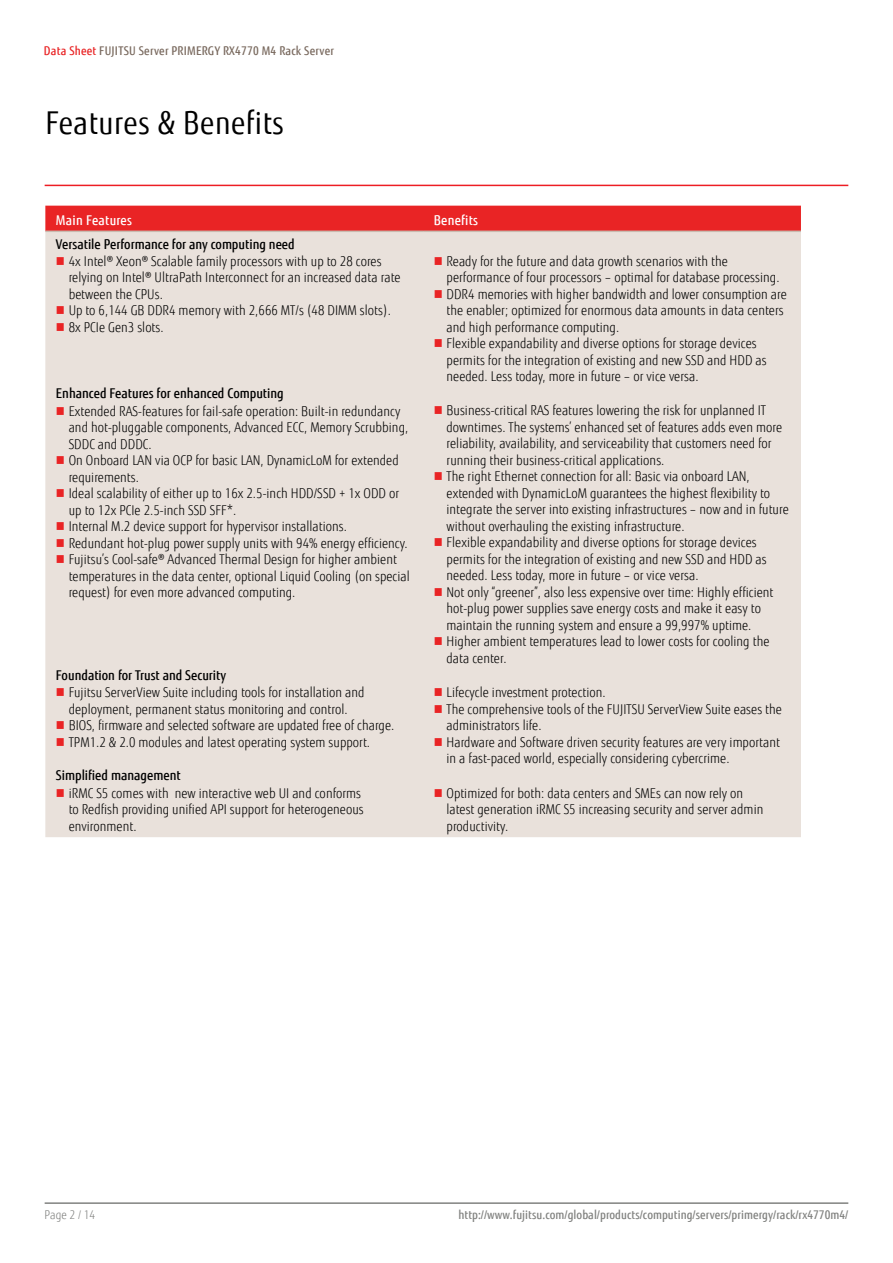
<style>
.page{position:relative;width:893px;height:1263px;background:#fff}
.page>*{position:absolute;margin:0;border:0;box-sizing:border-box;transform-origin:0 0}
.t1{font:31.5px "Fujitsu Sans";letter-spacing:.02em;color:#000;scale:.9 1}
.t2{font:300 13.5px/16.5px "Fujitsu Sans";letter-spacing:.005em;color:#000;scale:.9 1}
.t3{font:500 13.5px "Fujitsu Sans";color:#000;scale:.9 1}
.t4{font:500 13.5px "Fujitsu Sans";letter-spacing:.02em;color:#fff;scale:.9 1}
.t5{font:500 12px "Fujitsu Sans";letter-spacing:.005em;color:#818280;scale:.9 1}
.t6{font:500 12px "Fujitsu Sans";letter-spacing:.02em;color:#79695e;scale:.9 1}
.t7{font:300 12px "Fujitsu Sans";letter-spacing:.005em;color:#818280;scale:.9 1}
.s1{color:#e92425}
</style>
<div class="page">
<hr style="left:45px;top:1202px;width:803px;height:2px;background:#818280">
<div style="left:45px;top:206px;width:756px;height:25px;background:#e92425"></div>
<div style="left:45px;top:232px;width:756px;height:605px;background:#e9e1db"></div>
<hr style="left:45px;top:231px;width:378px;height:1px;background:#c9bbb0">
<hr style="left:423px;top:231px;width:378px;height:1px;background:#c9bbb0">
<hr style="left:45px;top:185px;width:803px;height:1px;background:#ed1d24">
<svg style="left:57px;top:257px;width:7px;height:8px"></svg>
<svg style="left:57px;top:306px;width:7px;height:8px"></svg>
<svg style="left:57px;top:323px;width:7px;height:8px"></svg>
<svg style="left:435px;top:257px;width:7px;height:8px"></svg>
<svg style="left:435px;top:290px;width:7px;height:8px"></svg>
<svg style="left:435px;top:339px;width:7px;height:8px"></svg>
<svg style="left:57px;top:407px;width:7px;height:7px"></svg>
<svg style="left:57px;top:456px;width:7px;height:8px"></svg>
<svg style="left:57px;top:489px;width:7px;height:8px"></svg>
<svg style="left:57px;top:522px;width:7px;height:8px"></svg>
<svg style="left:57px;top:539px;width:7px;height:7px"></svg>
<svg style="left:57px;top:555px;width:7px;height:8px"></svg>
<svg style="left:435px;top:407px;width:7px;height:7px"></svg>
<svg style="left:435px;top:473px;width:7px;height:7px"></svg>
<svg style="left:435px;top:538px;width:7px;height:8px"></svg>
<svg style="left:435px;top:588px;width:7px;height:8px"></svg>
<svg style="left:435px;top:637px;width:7px;height:8px"></svg>
<svg style="left:57px;top:688px;width:7px;height:8px"></svg>
<svg style="left:57px;top:721px;width:7px;height:8px"></svg>
<svg style="left:57px;top:738px;width:7px;height:8px"></svg>
<svg style="left:435px;top:688px;width:7px;height:8px"></svg>
<svg style="left:435px;top:705px;width:7px;height:8px"></svg>
<svg style="left:435px;top:738px;width:7px;height:8px"></svg>
<svg style="left:57px;top:789px;width:7px;height:8px"></svg>
<svg style="left:435px;top:789px;width:7px;height:8px"></svg>
<p class="t6" style="left:44px;top:43px;width:324px"><span class="s1">Data Sheet</span> FUJITSU Server PRIMERGY RX4770 M4 Rack Server</p>
<h1 class="t1" style="left:45px;top:104px;width:267px">Features &amp; Benefits</h1>
<p class="t4" style="left:56px;top:212px;width:86px">Main Features</p>
<p class="t4" style="left:434px;top:212px;width:51px">Benefits</p>
<p class="t3" style="left:56px;top:235px;width:267px">Versatile Performance for any computing need</p>
<p class="t2" style="left:69px;top:253px;width:370px">4x Intel® Xeon® Scalable family processors with up to 28 cores relying on Intel® UltraPath Interconnect for an increased data rate between the CPUs.<br>Up to 6,144 GB DDR4 memory with 2,666 MT/s (48 DIMM slots).<br>8x PCIe Gen3 slots.</p>
<p class="t2" style="left:447px;top:253px;width:380px">Ready for the future and data growth scenarios with the performance of four processors – optimal for database processing.<br>DDR4 memories with higher bandwidth and lower consumption are the enabler; optimized for enormous data amounts in data centers and high performance computing.<br>Flexible expandability and diverse options for storage devices permits for the integration of existing and new SSD and HDD as needed. Less today, more in future – or vice versa.</p>
<p class="t3" style="left:56px;top:385px;width:255px">Enhanced Features for enhanced Computing</p>
<p class="t2" style="left:69px;top:403px;width:380px">Extended RAS-features for fail-safe operation: Built-in redundancy and hot-pluggable components, Advanced ECC, Memory Scrubbing, SDDC and DDDC.<br>On Onboard LAN via OCP for basic LAN, DynamicLoM for extended requirements.<br>Ideal scalability of either up to 16x 2.5-inch HDD/SSD + 1x ODD or up to 12x PCIe 2.5-inch SSD SFF*.<br>Internal M.2 device support for hypervisor installations.<br>Redundant hot-plug power supply units with 94% energy efficiency.<br>Fujitsu’s Cool-safe® Advanced Thermal Design for higher ambient temperatures in the data center, optional Liquid Cooling (on special request) for even more advanced computing.</p>
<p class="t2" style="left:447px;top:403px;width:382px">Business-critical RAS features lowering the risk for unplanned IT downtimes. The systems’ enhanced set of features adds even more reliability, availability, and serviceability that customers need for running their business-critical applications.<br>The right Ethernet connection for all: Basic via onboard LAN, extended with DynamicLoM guarantees the highest flexibility to integrate the server into existing infrastructures – now and in future without overhauling the existing infrastructure.<br>Flexible expandability and diverse options for storage devices permits for the integration of existing and new SSD and HDD as needed. Less today, more in future – or vice versa.<br>Not only “greener”, also less expensive over time: Highly efficient hot-plug power supplies save energy costs and make it easy to maintain the running system and ensure a 99,997% uptime.<br>Higher ambient temperatures lead to lower costs for cooling the data center.</p>
<p class="t3" style="left:56px;top:667px;width:191px">Foundation for Trust and Security</p>
<p class="t2" style="left:69px;top:684px;width:363px">Fujitsu ServerView Suite including tools for installation and deployment, permanent status monitoring and control.<br>BIOS, firmware and selected software are updated free of charge.<br>TPM1.2 &amp; 2.0 modules and latest operating system support.</p>
<p class="t2" style="left:447px;top:684px;width:374px">Lifecycle investment protection.<br>The comprehensive tools of the FUJITSU ServerView Suite eases the administrators life.<br>Hardware and Software driven security features are very important in a fast-paced world, especially considering cybercrime.</p>
<p class="t3" style="left:56px;top:767px;width:140px">Simplified management</p>
<p class="t2" style="left:69px;top:785px;width:329px">iRMC S5 comes with new interactive web UI and conforms to Redfish providing unified API support for heterogeneous environment.</p>
<p class="t2" style="left:447px;top:785px;width:354px">Optimized for both: data centers and SMEs can now rely on latest generation iRMC S5 increasing security and server admin productivity.</p>
<p class="t7" style="left:45px;top:1208px;width:58px">Page 2 / 14</p>
<p class="t5" style="left:458px;top:1208px;width:435px">http://www.fujitsu.com/global/products/computing/servers/primergy/rack/rx4770m4/</p>
</div>
